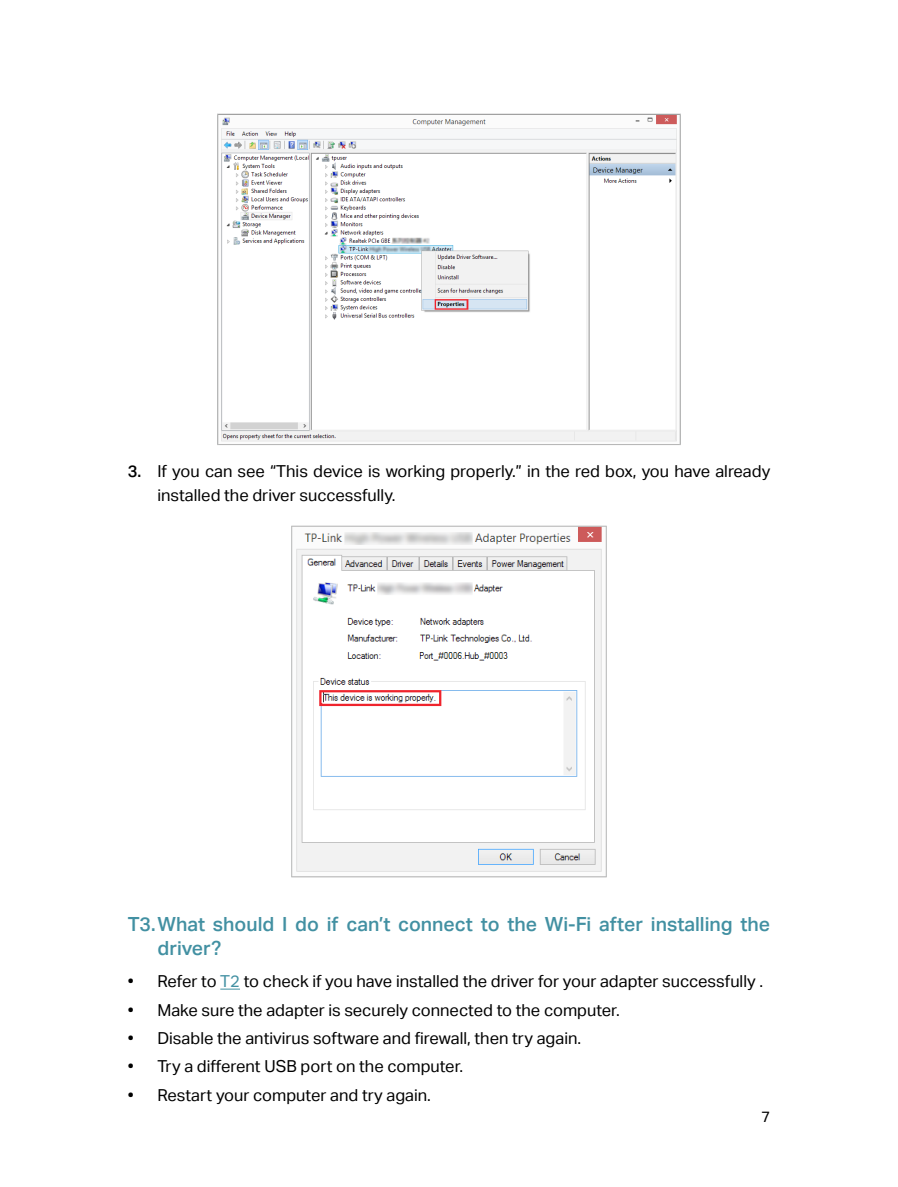
<style>
.page{position:relative;width:898px;height:1187px;background:#fff}
.page>*{position:absolute;margin:0;border:0;box-sizing:border-box;transform-origin:0 0}
.t1{font:19.5px/24px "TP Link Aktiv Medium";color:#4290a2}
.t2{font:16.5px/24px "TP Link Aktiv Regular";color:#000}
.t3{font:15px "TP Link Aktiv Regular";color:#000}
.s1{font-family:"TP Link Aktiv Medium"}
.s2{color:#4290a2}
</style>
<div class="page">
<svg style="left:220px;top:988px;width:20px;height:1px"></svg>
<img style="left:221px;top:116px;width:456px;height:326px">
<div style="left:217px;top:114px;width:463px;height:331px;border:1px solid #bfc0c0"></div>
<img style="left:296px;top:528px;width:306px;height:344px">
<div style="left:291px;top:526px;width:315px;height:351px;border:1px solid #bfc0c0"></div>
<p class="t2" style="left:157px;top:459px;width:614px;text-indent:-30px"><span class="s1">3.</span> If you can see “This device is working properly.” in the red box, you have already installed the driver successfully.</p>
<p class="t1" style="left:157px;top:912px;width:614px;text-indent:-30px">T3. What should I do if can’t connect to the Wi-Fi after installing the driver?</p>
<p class="t2" style="left:128px;top:969px;width:636px">• Refer to <span class="s2">T2</span> to check if you have installed the driver for your adapter successfully .</p>
<p class="t2" style="left:128px;top:997px;width:493px">• Make sure the adapter is securely connected to the computer.</p>
<p class="t2" style="left:128px;top:1026px;width:455px">• Disable the antivirus software and firewall, then try again.</p>
<p class="t2" style="left:128px;top:1054px;width:337px">• Try a different USB port on the computer.</p>
<p class="t2" style="left:128px;top:1082px;width:305px">• Restart your computer and try again.</p>
<p class="t3" style="left:761px;top:1107px;width:10px">7</p>
</div>
